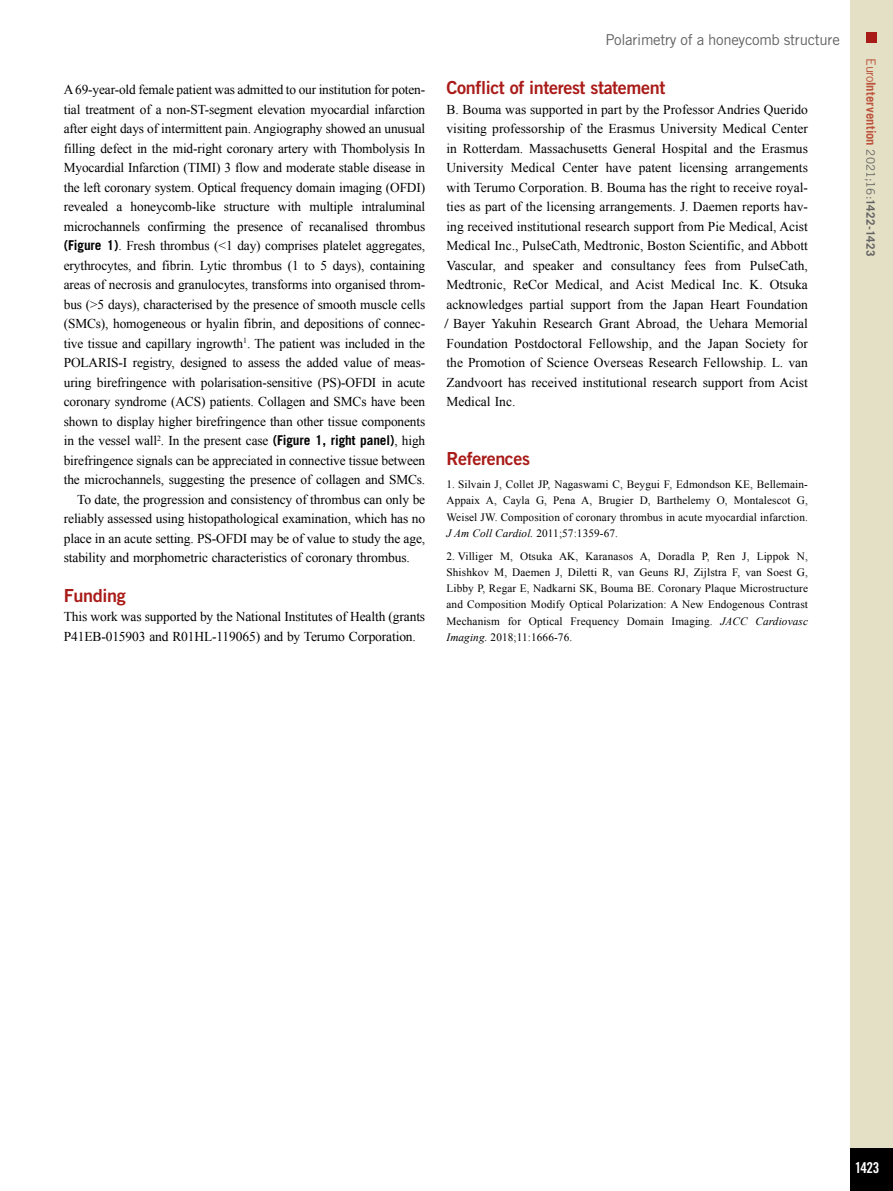
<style>
.page{position:relative;width:893px;height:1191px;background:#fff}
.page>*{position:absolute;margin:0;border:0;box-sizing:border-box;transform-origin:0 0}
.t1{font:18px "Trade Gothic LT Std Bd 2";letter-spacing:-.02em;color:#a91b18}
.t2{font:15px "Trade Gothic LT Std";letter-spacing:-.02em;color:#646363}
.t3{font:15px "Trade Gothic LT Std Bd Cn 20";color:#fff}
.t4{font:13.5px/19.5px "Times New Roman";letter-spacing:-.01em;color:#000}
.t5{font:700 12.75px "Trade Gothic LT Std";letter-spacing:.005em;color:#bc533d}
.t6{font:11.25px/16px "Times New Roman";letter-spacing:.01em;color:#000;text-align:justify}
.s1{font-family:"Trade Gothic LT Std";font-weight:700}
.s2{font-style:italic}
.s3{font-weight:400}
.s4{font-weight:400;font-size:11.7px;color:#646363}
.s5{font-size:11.7px;color:#646363}
</style>
<div class="page">
<div style="left:850px;top:0;width:43px;height:1191px;background:#e4e0c5"></div>
<div style="left:850px;top:1148px;width:43px;height:43px;background:#000"></div>
<div style="left:866px;top:32px;width:11px;height:10px;background:#a91b18"></div>
<p class="t4" style="left:64px;top:80px;width:363px">A 69-year-old female patient was admitted to our institution for poten-</p>
<p class="t4" style="left:64px;top:99px;width:363px">tial treatment of a non-ST-segment elevation myocardial infarction</p>
<p class="t4" style="left:64px;top:119px;width:363px">after eight days of intermittent pain. Angiography showed an unusual</p>
<p class="t4" style="left:64px;top:138px;width:363px">filling defect in the mid-right coronary artery with Thombolysis In</p>
<p class="t4" style="left:64px;top:158px;width:363px">Myocardial Infarction (TIMI) 3 flow and moderate stable disease in</p>
<p class="t4" style="left:64px;top:177px;width:363px">the left coronary system. Optical frequency domain imaging (OFDI)</p>
<p class="t4" style="left:64px;top:197px;width:363px">revealed a honeycomb-like structure with multiple intraluminal</p>
<p class="t4" style="left:64px;top:216px;width:363px">microchannels confirming the presence of recanalised thrombus</p>
<p class="t4" style="left:64px;top:236px;width:363px"><span class="s1">(Figure 1)</span>. Fresh thrombus (&lt;1 day) comprises platelet aggregates,</p>
<p class="t4" style="left:64px;top:255px;width:363px">erythrocytes, and fibrin. Lytic thrombus (1 to 5 days), containing</p>
<p class="t4" style="left:64px;top:275px;width:363px">areas of necrosis and granulocytes, transforms into organised throm-</p>
<p class="t4" style="left:64px;top:294px;width:363px">bus (&gt;5 days), characterised by the presence of smooth muscle cells</p>
<p class="t4" style="left:64px;top:314px;width:363px">(SMCs), homogeneous or hyalin fibrin, and depositions of connec-</p>
<p class="t4" style="left:64px;top:333px;width:363px">tive tissue and capillary ingrowth<sup>1</sup>. The patient was included in the</p>
<p class="t4" style="left:64px;top:353px;width:363px">POLARIS-I registry, designed to assess the added value of meas-</p>
<p class="t4" style="left:64px;top:372px;width:363px">uring birefringence with polarisation-sensitive (PS)-OFDI in acute</p>
<p class="t4" style="left:64px;top:392px;width:363px">coronary syndrome (ACS) patients. Collagen and SMCs have been</p>
<p class="t4" style="left:64px;top:411px;width:363px">shown to display higher birefringence than other tissue components</p>
<p class="t4" style="left:64px;top:431px;width:363px">in the vessel wall<sup>2</sup>. In the present case <span class="s1">(Figure 1, right panel)</span>, high</p>
<p class="t4" style="left:64px;top:450px;width:363px">birefringence signals can be appreciated in connective tissue between</p>
<p class="t4" style="left:64px;top:470px;width:363px">the microchannels, suggesting the presence of collagen and SMCs.</p>
<p class="t4" style="left:77px;top:489px;width:349px">To date, the progression and consistency of thrombus can only be</p>
<p class="t4" style="left:64px;top:509px;width:363px">reliably assessed using histopathological examination, which has no</p>
<p class="t4" style="left:64px;top:528px;width:363px">place in an acute setting. PS-OFDI may be of value to study the age,</p>
<p class="t4" style="left:64px;top:548px;width:348px">stability and morphometric characteristics of coronary thrombus.</p>
<h1 class="t1" style="left:64px;top:584px;width:63px">Funding</h1>
<p class="t4" style="left:64px;top:606px;width:363px">This work was supported by the National Institutes of Health (grants<br>P41EB-015903 and R01HL-119065) and by Terumo Corporation.</p>
<p class="t2" style="left:605px;top:30px;width:236px">Polarimetry of a honeycomb structure</p>
<h1 class="t1" style="left:446px;top:77px;width:220px">Conflict of interest statement</h1>
<p class="t4" style="left:446px;top:99px;width:363px;text-align:justify">B. Bouma was supported in part by the Professor Andries Querido visiting professorship of the Erasmus University Medical Center in Rotterdam. Massachusetts General Hospital and the Erasmus University Medical Center have patent licensing arrangements with Terumo Corporation. B. Bouma has the right to receive royal&shy;ties as part of the licensing arrangements. J. Daemen reports hav&shy;ing received institutional research support from Pie Medical, Acist Medical Inc., PulseCath, Medtronic, Boston Scientific, and Abbott Vascular, and speaker and consultancy fees from PulseCath, Medtronic, ReCor Medical, and Acist Medical Inc. K. Otsuka acknowledges partial support from the Japan Heart Foundation ̸ Bayer Yakuhin Research Grant Abroad, the Uehara Memorial Foundation Postdoctoral Fellowship, and the Japan Society for the Promotion of Science Overseas Research Fellowship. L. van Zandvoort has received institutional research support from Acist Medical Inc.</p>
<h1 class="t1" style="left:446px;top:447px;width:85px">References</h1>
<p class="t6" style="left:446px;top:476px;width:363px">1. Silvain J, Collet JP, Nagaswami C, Beygui F, Edmondson KE, Bellemain-Appaix A, Cayla G, Pena A, Brugier D, Barthelemy O, Montalescot G, Weisel JW. Composition of coronary thrombus in acute myocardial infarction.<br><span class="s2">J Am Coll Cardiol.</span> 2011;57:1359-67.</p>
<p class="t6" style="left:446px;top:548px;width:363px">2. Villiger M, Otsuka AK, Karanasos A, Doradla P, Ren J, Lippok N, Shishkov M, Daemen J, Diletti R, van Geuns RJ, Zijlstra F, van Soest G, Libby P, Regar E, Nadkarni SK, Bouma BE. Coronary Plaque Microstructure and Composition Modify Optical Polarization: A New Endogenous Contrast Mechanism for Optical Frequency Domain Imaging. <span class="s2">JACC Cardiovasc Imaging.</span> 2018;11:1666-76.</p>
<p class="t5" style="left:879px;top:58px;width:200px;rotate:90deg"><span class="s3">Euro</span>Intervention <span class="s4">2021;16:</span><span class="s5">1422-1423</span></p>
<p class="t3" style="left:855px;top:1158px;width:26px">1423</p>
</div>
